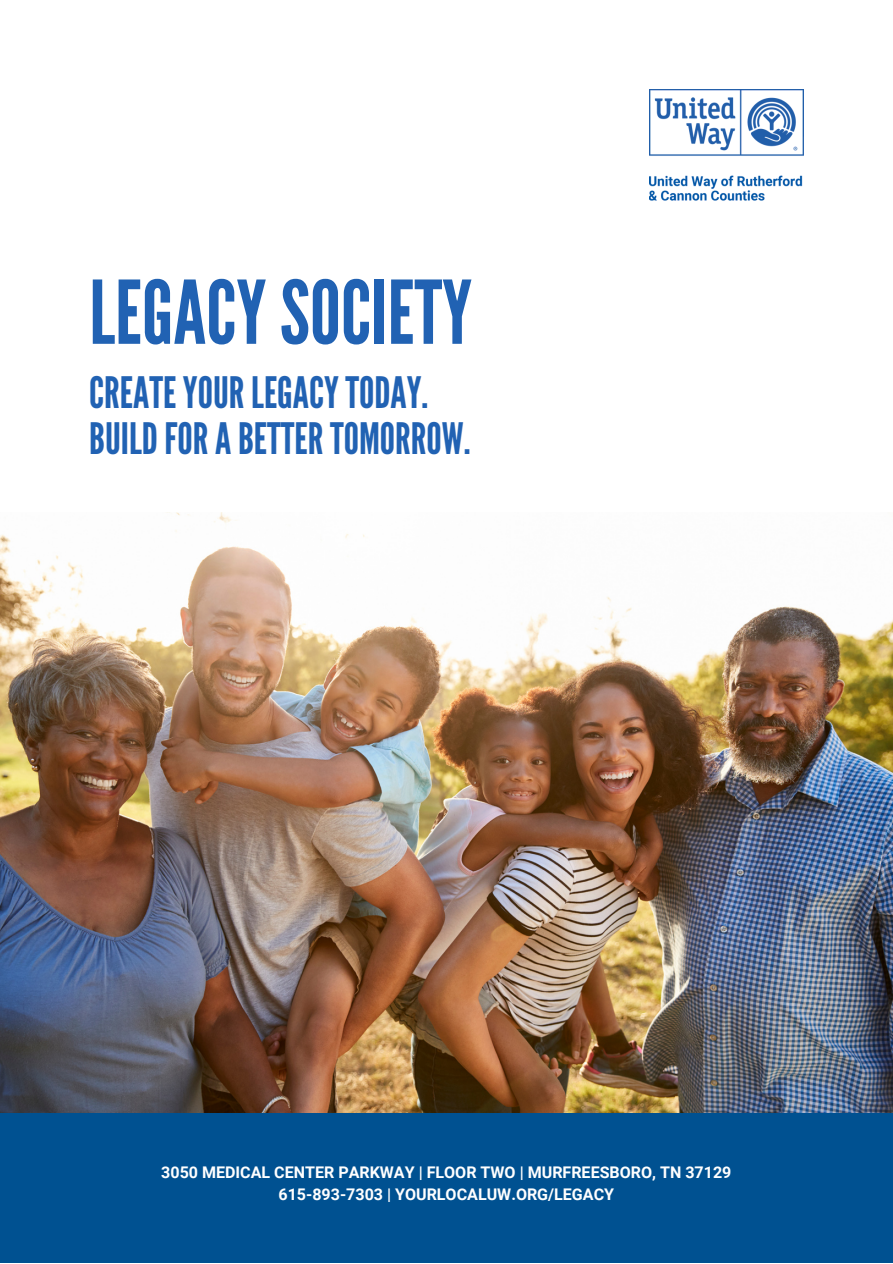
<style>
.page{position:relative;width:893px;height:1264px;background:#fff}
.page>*{position:absolute;margin:0;border:0;box-sizing:border-box;transform-origin:0 0}
.t1{font:87.45px "League Gothic";color:#2162b3}
.t2{font:43.2px/45.3px "League Gothic";color:#2162b3}
.t3{font:700 16.05px/22.4px "Roboto";color:#fff;text-align:center}
</style>
<div class="page">
<div style="left:0;top:1113px;width:892px;height:149px;background:#005191"></div>
<img style="left:649px;top:89px;width:154px;height:112px">
<img style="left:0;top:512px;width:892px;height:600px">
<h1 class="t1" style="left:89px;top:262px;width:384px">LEGACYSOCIETY</h1>
<h2 class="t2" style="left:89px;top:371px;width:383px">CREATEYOURLEGACYTODAY.<br>BUILDFORABETTERTOMORROW.</h2>
<p class="t3" style="left:161px;top:1161px;width:571px">3050 MEDICAL CENTER PARKWAY | FLOOR TWO | MURFREESBORO, TN 37129<br>615-893-7303 | YOURLOCALUW.ORG/LEGACY</p>
</div>
